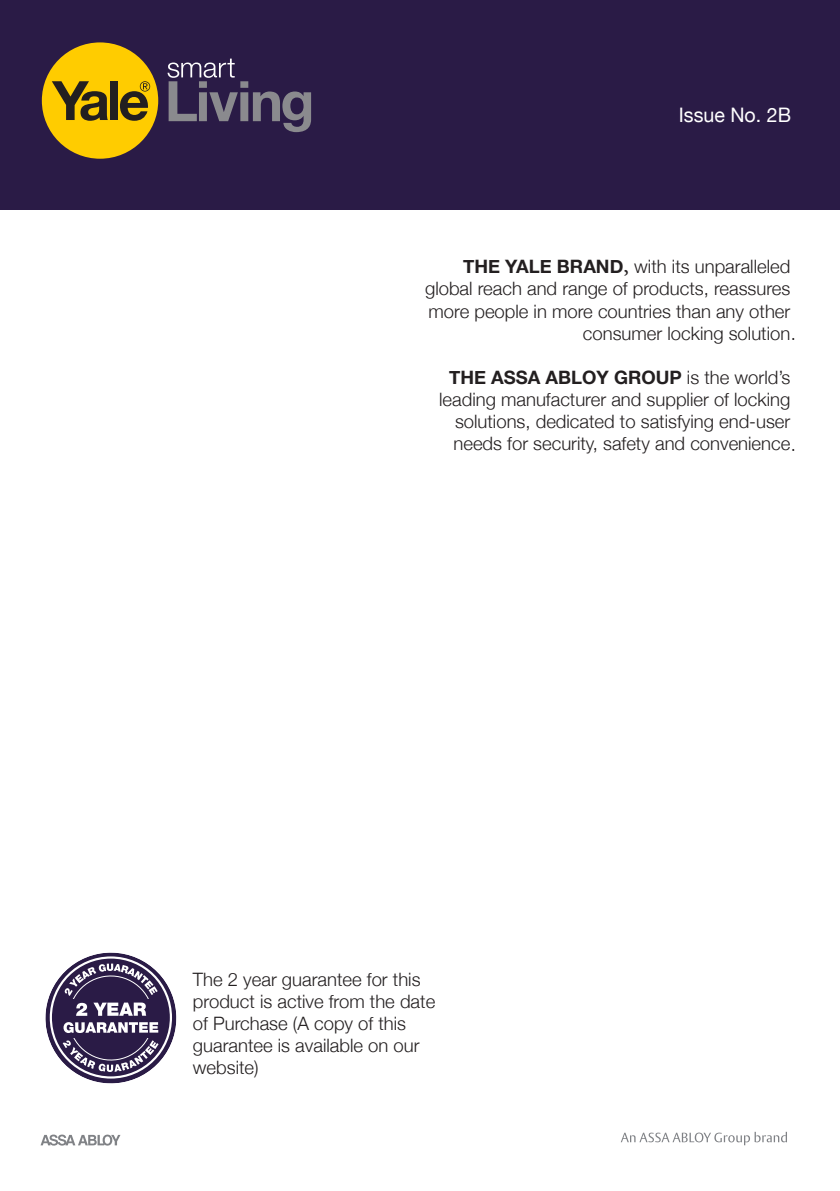
<style>
.page{position:relative;width:840px;height:1191px;background:#fff}
.page>*{position:absolute;margin:0;border:0;box-sizing:border-box;transform-origin:0 0}
.t1{font:20px "Helvetica Neue";color:#fff}
.t2{font:300 18.4px/22.2px "Helvetica Neue";color:#231f20}
.t3{font:700 18.4px "Helvetica Neue";color:#231f20}
.s1{font-weight:700}
.s2{font-family:"Minion Pro";font-weight:400;font-size:24px}
.s3{font-weight:300}
</style>
<div class="page">
<svg style="left:40px;top:1134px;width:80px;height:11px"></svg>
<svg style="left:621px;top:1131px;width:165px;height:14px"></svg>
<div style="left:0;top:0;width:839px;height:210px;background:#2a1b46"></div>
<div style="left:42px;top:42px;width:116px;height:117px;background:#fc0;border-radius:50%"></div>
<svg style="left:52px;top:81px;width:56px;height:40px"></svg>
<div style="left:110px;top:81px;width:8px;height:39px;background:#231f20"></div>
<svg style="left:120px;top:81px;width:30px;height:40px"></svg>
<svg style="left:167px;top:59px;width:144px;height:73px"></svg>
<svg style="left:45px;top:952px;width:131px;height:131px"></svg>
<p class="t1" style="left:678px;top:101px;width:114px">Issue No. 2B</p>
<p class="t2" style="left:463px;top:254px;width:328px"><span class="s1">THE YALE BRAND</span><span class="s2">,</span> with its unparalleled</p>
<p class="t2" style="left:425px;top:276px;width:366px">global reach and range of products, reassures</p>
<p class="t2" style="left:428px;top:298px;width:363px">more people in more countries than any other</p>
<p class="t2" style="left:582px;top:321px;width:214px">consumer locking solution.</p>
<p class="t3" style="left:449px;top:363px;width:342px">THE ASSA ABLOY GROUP <span class="s3">is the world’s</span></p>
<p class="t2" style="left:439px;top:387px;width:352px">leading manufacturer and supplier of locking</p>
<p class="t2" style="left:454px;top:409px;width:336px">solutions, dedicated to satisfying end-user</p>
<p class="t2" style="left:453px;top:431px;width:344px">needs for security, safety and convenience.</p>
<p class="t2" style="left:193px;top:966px;width:244px">The 2 year guarantee for this product is active from the date of Purchase (A copy of this guarantee is available on our website)</p>
</div>
